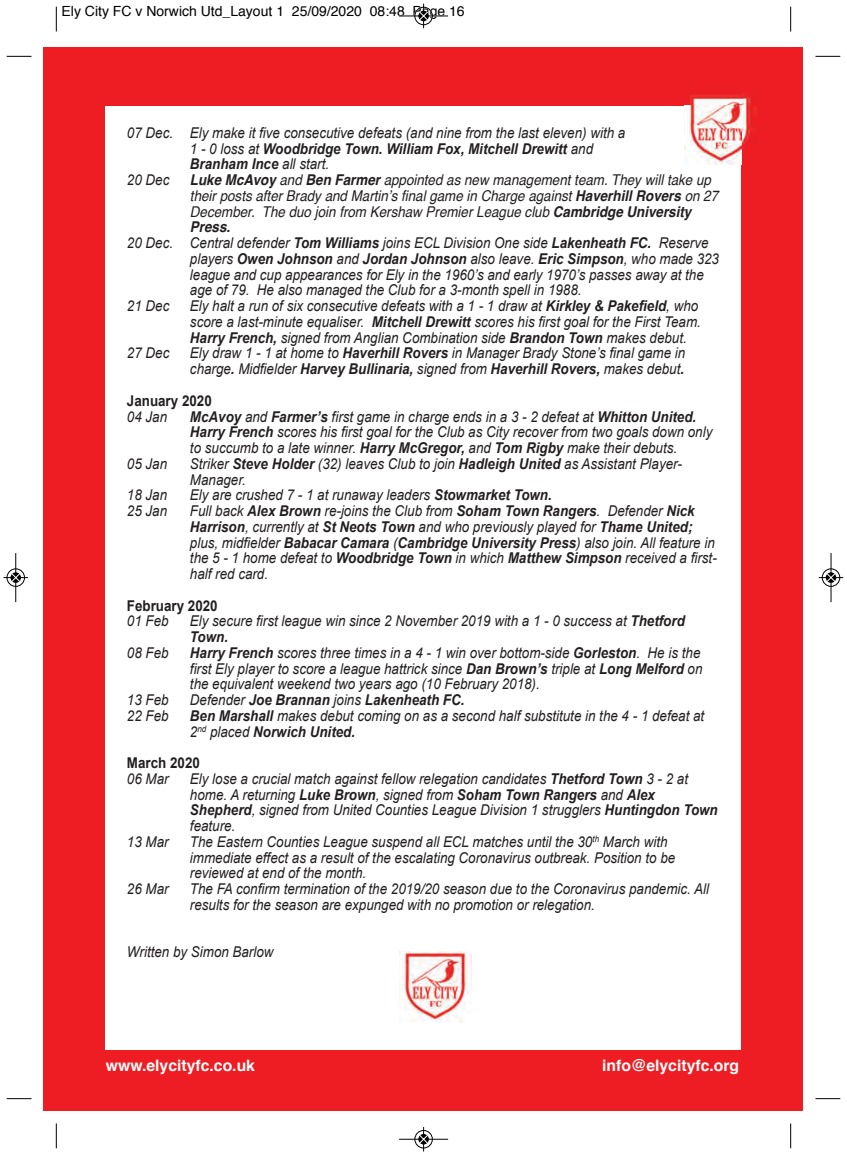
<style>
.page{position:relative;width:847px;height:1155px;background:#fff}
.page>*{position:absolute;margin:0;border:0;box-sizing:border-box;transform-origin:0 0}
.t1{font:700 15.75px "Helvetica";color:#fff}
.t2{font:italic 14.88px/15.8px "Arial";color:#231f20;scale:.9 1}
.t3{font:italic 14.88px/15.8px "Helvetica";color:#231f20;scale:.9 1}
.t4{font:italic 700 14.88px "Arial";color:#231f20;scale:.9 1}
.t5{font:700 14.88px "Arial";color:#231f20;scale:.9 1}
.t6{font:14px "Helvetica";color:#000}
.s1{font-weight:400}
.s2{font-weight:700}
</style>
<div class="page">
<div style="left:43px;top:47px;width:760px;height:1063px;background:#ee1d23"></div>
<div style="left:106px;top:106px;width:635px;height:942px;background:#fff"></div>
<img style="left:685px;top:93px;width:72px;height:71px">
<img style="left:399px;top:951px;width:73px;height:71px">
<svg style="left:56px;top:7px;width:1px;height:25px"></svg>
<svg style="left:7px;top:56px;width:25px;height:1px"></svg>
<svg style="left:790px;top:7px;width:1px;height:25px"></svg>
<svg style="left:815px;top:56px;width:25px;height:1px"></svg>
<svg style="left:56px;top:1123px;width:1px;height:25px"></svg>
<svg style="left:7px;top:1098px;width:25px;height:1px"></svg>
<svg style="left:790px;top:1123px;width:1px;height:25px"></svg>
<svg style="left:815px;top:1098px;width:25px;height:1px"></svg>
<div style="left:414px;top:7px;width:19px;height:18px;border:1px solid #fff;border-radius:50%"></div>
<hr style="left:399px;top:16px;width:49px;height:1px;background:#000">
<div style="left:415px;top:7px;width:17px;height:18px;border:1px solid #000;border-radius:50%"></div>
<svg style="left:419px;top:4px;width:9px;height:24px"></svg>
<div style="left:414px;top:1129px;width:19px;height:19px;border:1px solid #fff;border-radius:50%"></div>
<hr style="left:399px;top:1138px;width:49px;height:1px;background:#000">
<div style="left:415px;top:1130px;width:17px;height:18px;border:1px solid #000;border-radius:50%"></div>
<svg style="left:419px;top:1127px;width:9px;height:24px"></svg>
<div style="left:6px;top:568px;width:19px;height:19px;border:1px solid #fff;border-radius:50%"></div>
<hr style="left:15px;top:553px;width:1px;height:49px;background:#000">
<div style="left:7px;top:568px;width:18px;height:18px;border:1px solid #000;border-radius:50%"></div>
<svg style="left:4px;top:573px;width:24px;height:9px"></svg>
<div style="left:821px;top:568px;width:19px;height:19px;border:1px solid #fff;border-radius:50%"></div>
<hr style="left:831px;top:553px;width:1px;height:49px;background:#000">
<div style="left:822px;top:568px;width:18px;height:18px;border:1px solid #000;border-radius:50%"></div>
<svg style="left:819px;top:573px;width:24px;height:9px"></svg>
<p class="t6" style="left:62px;top:5px;width:405px">Ely City FC v Norwich Utd_Layout 1 25/09/2020 08:48 Page 16</p>
<p class="t2" style="left:127px;top:125px;width:555px">07 Dec. Ely make it five consecutive defeats (and nine from the last eleven) with a</p>
<p class="t4" style="left:190px;top:140px;width:449px"><span class="s1">1 - 0 loss at</span> Woodbridge Town. William Fox, Mitchell Drewitt <span class="s1">and</span></p>
<p class="t4" style="left:190px;top:156px;width:156px">Branham Ince <span class="s1">all start.</span></p>
<p class="t2" style="left:127px;top:172px;width:49px">20 Dec</p>
<p class="t3" style="left:190px;top:173px;width:588px"><span class="s2">Luke McAvoy</span> and <span class="s2">Ben Farmer</span> appointed as new management team. They will take up their posts after Brady and Martin’s final game in Charge against <span class="s2">Haverhill Rovers</span> on 27<br>December. The duo join from Kershaw Premier League club <span class="s2">Cambridge University Press.</span></p>
<p class="t2" style="left:127px;top:235px;width:648px">20 Dec. Central defender <span class="s2">Tom Williams</span> joins ECL Division One side <span class="s2">Lakenheath FC.</span> Reserve</p>
<p class="t4" style="left:190px;top:250px;width:589px"><span class="s1">players</span> Owen Johnson <span class="s1">and</span> Jordan Johnson <span class="s1">also leave.</span> Eric Simpson<span class="s1">, who made 323</span></p>
<p class="t2" style="left:190px;top:266px;width:572px">league and cup appearances for Ely in the 1960’s and early 1970’s passes away at the</p>
<p class="t2" style="left:190px;top:282px;width:436px">age of 79. He also managed the Club for a 3-month spell in 1988.</p>
<p class="t2" style="left:127px;top:298px;width:49px">21 Dec</p>
<p class="t2" style="left:190px;top:298px;width:569px">Ely halt a run of six consecutive defeats with a 1 - 1 draw at <span class="s2">Kirkley &amp; Pakefield</span>, who score a last-minute equaliser. <span class="s2">Mitchell Drewitt</span> scores his first goal for the First Team.<br><span class="s2">Harry French,</span> signed from Anglian Combination side <span class="s2">Brandon Town</span> makes debut.</p>
<p class="t2" style="left:127px;top:345px;width:49px">27 Dec</p>
<p class="t2" style="left:190px;top:345px;width:552px">Ely draw 1 - 1 at home to <span class="s2">Haverhill Rovers</span> in Manager Brady Stone’s final game in charge<span class="s2">.</span> Midfielder <span class="s2">Harvey Bullinaria,</span> signed from <span class="s2">Haverhill Rovers,</span> makes debut<span class="s2">.</span></p>
<p class="t5" style="left:127px;top:392px;width:96px">January 2020</p>
<p class="t2" style="left:127px;top:408px;width:46px">04 Jan</p>
<p class="t2" style="left:190px;top:408px;width:582px"><span class="s2">McAvoy</span> and <span class="s2">Farmer’s</span> first game in charge ends in a 3 - 2 defeat at <span class="s2">Whitton United.<br>Harry French</span> scores his first goal for the Club as City recover from two goals down only to succumb to a late winner. <span class="s2">Harry McGregor,</span> and <span class="s2">Tom Rigby</span> make their debuts.</p>
<p class="t2" style="left:127px;top:456px;width:46px">05 Jan</p>
<p class="t2" style="left:190px;top:456px;width:547px">Striker <span class="s2">Steve Holder</span> (32) leaves Club to join <span class="s2">Hadleigh United</span> as Assistant Player-<br>Manager.</p>
<p class="t2" style="left:127px;top:487px;width:46px">18 Jan</p>
<p class="t2" style="left:190px;top:487px;width:404px">Ely are crushed 7 - 1 at runaway leaders <span class="s2">Stowmarket Town.</span></p>
<p class="t2" style="left:127px;top:503px;width:46px">25 Jan</p>
<p class="t2" style="left:190px;top:503px;width:586px">Full back <span class="s2">Alex Brown</span> re-joins the Club from <span class="s2">Soham Town Rangers</span>. Defender <span class="s2">Nick Harrison</span>, currently at <span class="s2">St Neots Town</span> and who previously played for <span class="s2">Thame United; </span>plus, midfielder <span class="s2">Babacar Camara</span> (<span class="s2">Cambridge University Press</span>) also join. All feature in the 5 - 1 home defeat to <span class="s2">Woodbridge Town</span> in which <span class="s2">Matthew Simpson</span> received a first&shy;half red card.</p>
<p class="t5" style="left:127px;top:597px;width:102px">February 2020</p>
<p class="t2" style="left:127px;top:613px;width:48px">01 Feb</p>
<p class="t2" style="left:190px;top:613px;width:551px">Ely secure first league win since 2 November 2019 with a 1 - 0 success at <span class="s2">Thetford<br>Town.</span></p>
<p class="t2" style="left:127px;top:645px;width:48px">08 Feb</p>
<p class="t2" style="left:190px;top:645px;width:571px"><span class="s2">Harry French</span> scores three times in a 4 - 1 win over bottom-side <span class="s2">Gorleston</span>. He is the first Ely player to score a league hattrick since <span class="s2">Dan Brown’s</span> triple at <span class="s2">Long Melford</span> on the equivalent weekend two years ago (10 February 2018).</p>
<p class="t2" style="left:127px;top:692px;width:48px">13 Feb</p>
<p class="t4" style="left:190px;top:691px;width:307px"><span class="s1">Defender</span> Joe Brannan <span class="s1">joins</span> Lakenheath FC.</p>
<p class="t2" style="left:127px;top:708px;width:48px">22 Feb</p>
<p class="t2" style="left:190px;top:708px;width:573px"><span class="s2">Ben Marshall</span> makes debut coming on as a second half substitute in the 4 - 1 defeat at<br>2<sup>nd</sup> placed <span class="s2">Norwich United.</span></p>
<p class="t5" style="left:127px;top:754px;width:83px">March 2020</p>
<p class="t2" style="left:127px;top:770px;width:48px">06 Mar</p>
<p class="t2" style="left:190px;top:770px;width:588px">Ely lose a crucial match against fellow relegation candidates <span class="s2">Thetford Town</span> 3 - 2 at home. A returning <span class="s2">Luke Brown</span>, signed from <span class="s2">Soham Town Rangers</span> and <span class="s2">Alex Shepherd</span>, signed from United Counties League Division 1 strugglers <span class="s2">Huntingdon Town </span>feature.</p>
<p class="t2" style="left:127px;top:833px;width:48px">13 Mar</p>
<p class="t2" style="left:190px;top:833px;width:541px">The Eastern Counties League suspend all ECL matches until the 30<sup>th</sup> March with immediate effect as a result of the escalating Coronavirus outbreak. Position to be reviewed at end of the month.</p>
<p class="t2" style="left:127px;top:881px;width:48px">26 Mar</p>
<p class="t2" style="left:190px;top:881px;width:578px">The FA confirm termination of the 2019/20 season due to the Coronavirus pandemic. All results for the season are expunged with no promotion or relegation.</p>
<p class="t2" style="left:127px;top:944px;width:164px">Written by Simon Barlow</p>
<p class="t1" style="left:106px;top:1058px;width:151px">www.elycityfc.co.uk</p>
<p class="t1" style="left:602px;top:1058px;width:139px">info@elycityfc.org</p>
</div>
